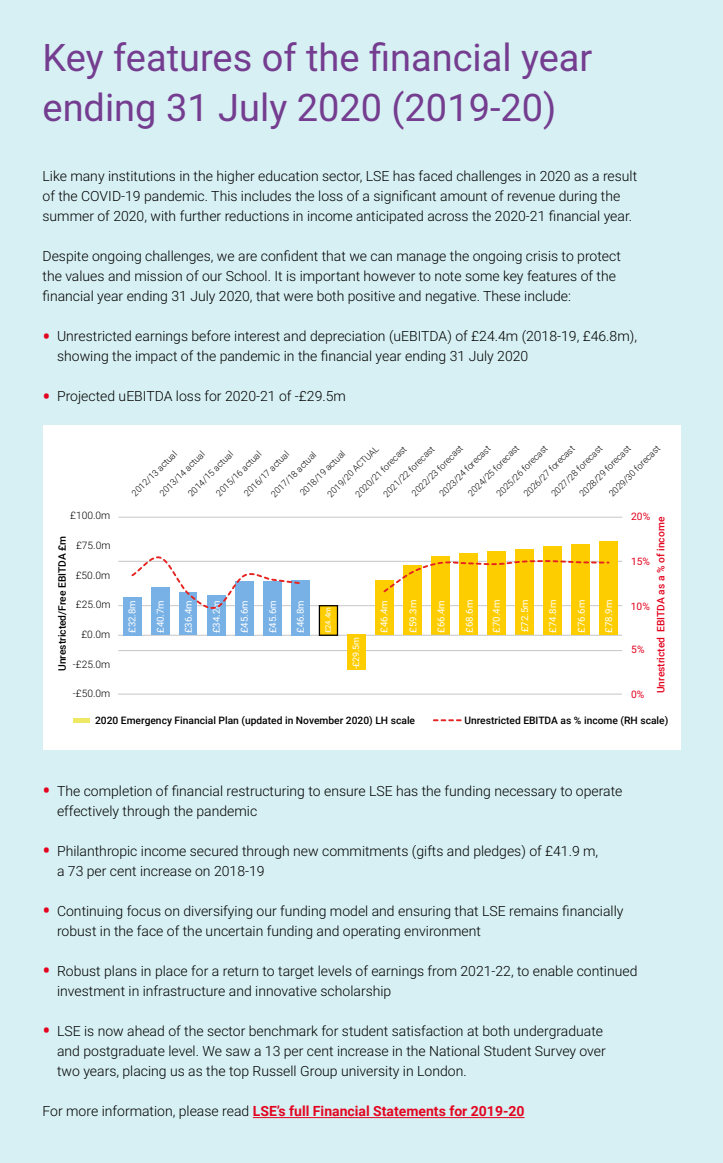
<style>
.page{position:relative;width:723px;height:1163px;background:#fff}
.page>*{position:absolute;margin:0;border:0;box-sizing:border-box;transform-origin:0 0}
.t1{font:38px/50px "Roboto";color:#743d90}
.t2{font:300 14px/20px "Roboto";color:#000}
.t3{font:700 14px "Roboto";color:#e30520}
.t4{font:500 10.3px "Roboto";color:#000}
.t5{font:300 10.3px "Roboto";color:#000}
.t6{font:500 10.3px "Roboto";color:#e30520}
.t7{font:10.3px "Roboto";color:#e30520}
.t8{font:9.6px "Roboto";color:#fff}
.t9{font:300 9px/19.7px "Roboto";color:#000}
.t10{font:9px "Roboto";color:#fff}
.t11{font:7.7px "Roboto";color:#fff}
.s1{font-weight:400;font-size:24px;color:#e30520}
.s2{font-weight:300;color:#000}
</style>
<div class="page">
<div style="left:0;top:0;width:723px;height:1162px;background:#d7f0f3"></div>
<hr style="left:253px;top:1116px;width:271px;height:1px;background:#e30520">
<div style="left:43px;top:425px;width:637px;height:324px;background:#fff"></div>
<hr style="left:118px;top:561px;width:504px;height:1px;background:#c6c6c6">
<hr style="left:118px;top:605px;width:504px;height:1px;background:#c6c6c6">
<div style="left:515px;top:550px;width:19px;height:85px;background:#fecd00"></div>
<div style="left:431px;top:556px;width:19px;height:79px;background:#fecd00"></div>
<hr style="left:118px;top:634px;width:504px;height:1px;background:#c6c6c6">
<hr style="left:118px;top:650px;width:504px;height:1px;background:#c6c6c6">
<div style="left:599px;top:541px;width:19px;height:94px;background:#fecd00"></div>
<div style="left:572px;top:544px;width:18px;height:91px;background:#fecd00"></div>
<div style="left:543px;top:546px;width:19px;height:89px;background:#fecd00"></div>
<div style="left:487px;top:551px;width:19px;height:84px;background:#fecd00"></div>
<div style="left:460px;top:553px;width:18px;height:82px;background:#fecd00"></div>
<div style="left:375px;top:580px;width:19px;height:55px;background:#fecd00"></div>
<div style="left:348px;top:634px;width:18px;height:35px;background:#fecd00"></div>
<div style="left:319px;top:605px;width:18px;height:30px;background:#fecd00"></div>
<div style="left:319px;top:605px;width:19px;height:30px;border:1px solid #000"></div>
<div style="left:263px;top:581px;width:19px;height:54px;background:#78b1e6"></div>
<div style="left:235px;top:581px;width:19px;height:54px;background:#78b1e6"></div>
<div style="left:207px;top:594px;width:19px;height:41px;background:#78b1e6"></div>
<div style="left:179px;top:592px;width:18px;height:43px;background:#78b1e6"></div>
<div style="left:151px;top:587px;width:18px;height:48px;background:#78b1e6"></div>
<div style="left:123px;top:596px;width:19px;height:39px;background:#78b1e6"></div>
<hr style="left:118px;top:516px;width:504px;height:1px;background:#c6c6c6">
<hr style="left:118px;top:693px;width:504px;height:1px;background:#c6c6c6">
<div style="left:291px;top:579px;width:18px;height:56px;background:#78b1e6"></div>
<hr style="left:73px;top:718px;width:17px;height:4px;background:#eee864">
<div style="left:403px;top:565px;width:19px;height:70px;background:#fecd00"></div>
<svg style="left:130px;top:554px;width:480px;height:56px"></svg>
<svg style="left:434px;top:719px;width:27px;height:2px"></svg>
<h1 class="t1" style="left:43px;top:31px;width:551px">Key features of the financial year ending 31 July 2020 (2019-20)</h1>
<p class="t2" style="left:43px;top:165px;width:596px">Like many institutions in the higher education sector, LSE has faced challenges in 2020 as a result of the COVID-19 pandemic. This includes the loss of a significant amount of revenue during the summer of 2020, with further reductions in income anticipated across the 2020-21 financial year.</p>
<p class="t2" style="left:43px;top:245px;width:580px">Despite ongoing challenges, we are confident that we can manage the ongoing crisis to protect the values and mission of our School. It is important however to note some key features of the financial year ending 31 July 2020, that were both positive and negative. These include:</p>
<p class="t2" style="left:57px;top:325px;width:581px;text-indent:-15px"><span class="s1">•</span> Unrestricted earnings before interest and depreciation (uEBITDA) of £24.4m (2018-19, £46.8m), showing the impact of the pandemic in the financial year ending 31 July 2020</p>
<p class="t2" style="left:43px;top:385px;width:305px"><span class="s1">•</span> Projected uEBITDA loss for 2020-21 of -£29.5m</p>
<p class="t5" style="left:70px;top:508px;width:42px">£100.0m</p>
<p class="t4" style="left:55px;top:671px;width:137px;rotate:-90deg">Unrestricted/Free EBITDA £m</p>
<p class="t5" style="left:76px;top:538px;width:36px">£75.0m</p>
<p class="t5" style="left:76px;top:567px;width:36px">£50.0m</p>
<p class="t5" style="left:76px;top:597px;width:36px">£25.0m</p>
<p class="t5" style="left:81px;top:627px;width:30px">£0.0m</p>
<p class="t5" style="left:73px;top:656px;width:39px">-£25.0m</p>
<p class="t5" style="left:73px;top:686px;width:39px">-£50.0m</p>
<p class="t9" style="left:406px;top:487px;width:69px;rotate:-45deg">2022/23 forecast</p>
<p class="t9" style="left:462px;top:487px;width:69px;rotate:-45deg">2024/25 forecast</p>
<p class="t9" style="left:322px;top:488px;width:70px;rotate:-45deg">2019/20 ACTUAL</p>
<p class="t9" style="left:491px;top:487px;width:69px;rotate:-45deg">2025/26 forecast</p>
<p class="t9" style="left:546px;top:487px;width:69px;rotate:-45deg">2027/28 forecast</p>
<p class="t9" style="left:574px;top:487px;width:69px;rotate:-45deg">2028/29 forecast</p>
<p class="t9" style="left:603px;top:487px;width:69px;rotate:-45deg">2029/30 forecast</p>
<p class="t9" style="left:434px;top:488px;width:69px;rotate:-45deg">2023/24 forecast</p>
<p class="t9" style="left:518px;top:488px;width:69px;rotate:-45deg">2026/27 forecast</p>
<p class="t9" style="left:378px;top:488px;width:69px;rotate:-45deg">2021/22 forecast</p>
<p class="t9" style="left:350px;top:488px;width:69px;rotate:-45deg">2020/21 forecast</p>
<p class="t9" style="left:294px;top:487px;width:61px;rotate:-45deg">2018/19 actual</p>
<p class="t9" style="left:140px;top:473px;width:61px;text-indent:-20px;rotate:-45deg">2012/13 actual<br>2013/14 actual</p>
<p class="t9" style="left:210px;top:487px;width:61px;rotate:-45deg">2015/16 actual</p>
<p class="t9" style="left:238px;top:487px;width:61px;rotate:-45deg">2016/17 actual</p>
<p class="t9" style="left:182px;top:487px;width:61px;rotate:-45deg">2014/15 actual</p>
<p class="t9" style="left:265px;top:488px;width:61px;rotate:-45deg">2017/18 actual</p>
<p class="t8" style="left:125px;top:633px;width:34px;rotate:-90deg">£32.8m</p>
<p class="t8" style="left:154px;top:633px;width:34px;rotate:-90deg">£40.7m</p>
<p class="t8" style="left:182px;top:633px;width:34px;rotate:-90deg">£36.4m</p>
<p class="t8" style="left:210px;top:633px;width:34px;rotate:-90deg">£34.2m</p>
<p class="t8" style="left:238px;top:633px;width:34px;rotate:-90deg">£45.6m</p>
<p class="t8" style="left:266px;top:633px;width:34px;rotate:-90deg">£45.6m</p>
<p class="t8" style="left:294px;top:633px;width:34px;rotate:-90deg">£46.8m</p>
<p class="t11" style="left:323px;top:633px;width:28px;rotate:-90deg">£24.4m</p>
<p class="t10" style="left:350px;top:668px;width:33px;rotate:-90deg">-£29.5m</p>
<p class="t8" style="left:377px;top:632px;width:34px;rotate:-90deg">£46.4m</p>
<p class="t8" style="left:406px;top:632px;width:34px;rotate:-90deg">£59.3m</p>
<p class="t8" style="left:434px;top:632px;width:34px;rotate:-90deg">£66.4m</p>
<p class="t8" style="left:462px;top:632px;width:34px;rotate:-90deg">£68.6m</p>
<p class="t8" style="left:490px;top:632px;width:34px;rotate:-90deg">£70.4m</p>
<p class="t8" style="left:518px;top:632px;width:34px;rotate:-90deg">£72.5m</p>
<p class="t8" style="left:546px;top:632px;width:34px;rotate:-90deg">£74.8m</p>
<p class="t8" style="left:575px;top:632px;width:34px;rotate:-90deg">£76.6m</p>
<p class="t8" style="left:602px;top:632px;width:34px;rotate:-90deg">£78.9m</p>
<p class="t7" style="left:631px;top:509px;width:21px">20%</p>
<p class="t7" style="left:631px;top:554px;width:21px">15%</p>
<p class="t7" style="left:631px;top:598px;width:21px">10%</p>
<p class="t7" style="left:631px;top:642px;width:15px">5%</p>
<p class="t7" style="left:631px;top:687px;width:15px">0%</p>
<p class="t6" style="left:653px;top:693px;width:178px;rotate:-90deg">Unrestricted EBITDA as a % of income</p>
<p class="t4" style="left:95px;top:712px;width:322px">2020 Emergency Financial Plan (updated in November 2020) LH scale</p>
<p class="t4" style="left:464px;top:713px;width:205px">Unrestricted EBITDA as % income (RH scale)</p>
<p class="t2" style="left:57px;top:780px;width:567px;text-indent:-15px"><span class="s1">•</span> The completion of financial restructuring to ensure LSE has the funding necessary to operate effectively through the pandemic</p>
<p class="t2" style="left:57px;top:840px;width:543px;text-indent:-15px"><span class="s1">•</span> Philanthropic income secured through new commitments (gifts and pledges) of £41.9 m, a 73 per cent increase on 2018-19</p>
<p class="t2" style="left:57px;top:900px;width:568px;text-indent:-15px"><span class="s1">•</span> Continuing focus on diversifying our funding model and ensuring that LSE remains financially robust in the face of the uncertain funding and operating environment</p>
<p class="t2" style="left:57px;top:960px;width:582px;text-indent:-15px"><span class="s1">•</span> Robust plans in place for a return to target levels of earnings from 2021-22, to enable continued investment in infrastructure and innovative scholarship</p>
<p class="t2" style="left:57px;top:1020px;width:550px;text-indent:-15px"><span class="s1">•</span> LSE is now ahead of the sector benchmark for student satisfaction at both undergraduate and postgraduate level. We saw a 13 per cent increase in the National Student Survey over two years, placing us as the top Russell Group university in London.</p>
<p class="t3" style="left:43px;top:1100px;width:483px"><span class="s2">For more information, please read</span> LSE’s full Financial Statements for 2019-20</p>
</div>
